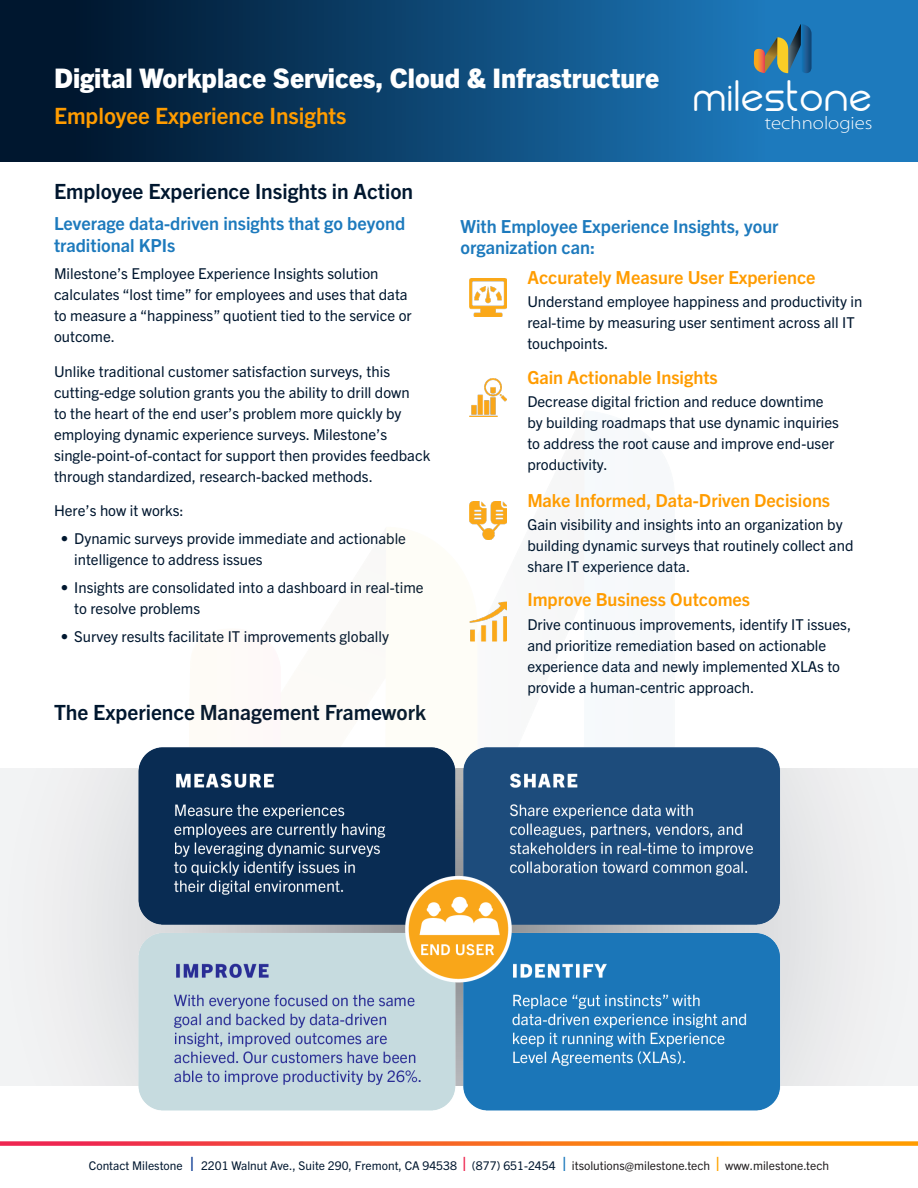
<style>
.page{position:relative;width:918px;height:1188px;background:#fff}
.page>*{position:absolute;margin:0;border:0;box-sizing:border-box;transform-origin:0 0}
.t1{font:45px "Biysk";letter-spacing:.02em;color:#fff;scale:1.04 1}
.t2{font:800 27px "Trade Gothic Next LT Pro";color:#fff}
.t3{font:700 22.5px "Trade Gothic Next LT Pro";color:#ff9c00}
.Section_Title{font:700 21px "Trade Gothic Next LT Pro";color:#00172f}
.t4{font:300 semi-expanded 18.15px "Myriad Pro";color:#fff;scale:1.04 1}
.Subtitle_Blue_Bold{font:700 18px "Trade Gothic Next LT Pro";color:#ff9c00}
.Subtitle_Blue_Bold-2{font:700 18px/21.6px "Trade Gothic Next LT Pro";color:#1d7abd}
.Body_Copy{font:15px/21px "Trade Gothic Next LT Pro";color:#00172f}
.t5{font:12px "Trade Gothic Next LT Pro";color:#00172f}
.s1{font-weight:800;font-size:18px;color:#083992}
.s2{font-weight:800;font-size:18px;color:#ee2650}
.s3{font-weight:800;font-size:18px;color:#1d7abd}
.s4{color:#231f20}
.s5{font-weight:800;font-size:18px;color:#ffa500}
</style>
<div class="page">
<svg style="left:0;top:1141px;width:918px;height:5px"></svg>
<div style="left:0;top:768px;width:918px;height:318px;background:#efeff0"></div>
<div style="left:0;top:0;width:918px;height:162px;background:linear-gradient(to right,#000f23,#2187d0)"></div>
<svg style="left:754px;top:24px;width:58px;height:49px"></svg>
<img style="left:470px;top:279px;width:37px;height:37px">
<img style="left:470px;top:502px;width:37px;height:38px">
<img style="left:470px;top:379px;width:37px;height:37px">
<img style="left:470px;top:602px;width:37px;height:40px">
<img style="left:107px;top:747px;width:705px;height:364px">
<p class="t2" style="left:54px;top:60px;width:607px">Digital Workplace Services, Cloud &amp; Infrastructure</p>
<p class="t3" style="left:54px;top:101px;width:294px">Employee Experience Insights</p>
<p class="t1" style="left:693px;top:80px;width:174px">milestone</p>
<p class="t4" style="left:765px;top:113px;width:105px">technologies</p>
<p class="Section_Title" style="left:54px;top:177px;width:361px">Employee Experience Insights in Action</p>
<p class="Subtitle_Blue_Bold-2" style="left:54px;top:211px;width:353px">Leverage data-driven insights that go beyond traditional KPIs</p>
<p class="Body_Copy" style="left:54px;top:262px;width:359px">Milestone’s Employee Experience Insights solution calculates “lost time” for employees and uses that data to measure a “happiness” quotient tied to the service or outcome.</p>
<p class="Body_Copy" style="left:54px;top:360px;width:378px">Unlike traditional customer satisfaction surveys, this cutting-edge solution grants you the ability to drill down<br>to the heart of the end user’s problem more quickly by employing dynamic experience surveys. Milestone’s single-point-of-contact for support then provides feedback through standardized, research-backed methods.</p>
<p class="Body_Copy" style="left:54px;top:499px;width:131px">Here’s how it works:</p>
<p class="Body_Copy" style="left:74px;top:527px;width:333px;text-indent:-14px">• Dynamic surveys provide immediate and actionable intelligence to address issues</p>
<p class="Body_Copy" style="left:74px;top:576px;width:351px;text-indent:-14px">• Insights are consolidated into a dashboard in real-time to resolve problems</p>
<p class="Body_Copy" style="left:61px;top:625px;width:330px">• Survey results facilitate IT improvements globally</p>
<p class="Section_Title" style="left:54px;top:697px;width:374px">The Experience Management Framework</p>
<p class="Subtitle_Blue_Bold-2" style="left:460px;top:215px;width:320px;line-height:21px">With Employee Experience Insights, your organization can:</p>
<p class="Subtitle_Blue_Bold" style="left:527px;top:265px;width:290px">Accurately Measure User Experience</p>
<p class="Body_Copy" style="left:527px;top:290px;width:337px">Understand employee happiness and productivity in real-time by measuring user sentiment across all IT touchpoints.</p>
<p class="Subtitle_Blue_Bold" style="left:527px;top:365px;width:192px">Gain Actionable Insights</p>
<p class="Body_Copy" style="left:527px;top:390px;width:313px">Decrease digital friction and reduce downtime by building roadmaps that use dynamic inquiries to address the root cause and improve end-user productivity.</p>
<p class="Subtitle_Blue_Bold" style="left:527px;top:488px;width:304px">Make Informed, Data-Driven Decisions</p>
<p class="Body_Copy" style="left:527px;top:513px;width:328px">Gain visibility and insights into an organization by building dynamic surveys that routinely collect and share IT experience data.</p>
<p class="Subtitle_Blue_Bold" style="left:527px;top:587px;width:224px">Improve Business Outcomes</p>
<p class="Body_Copy" style="left:527px;top:613px;width:325px">Drive continuous improvements, identify IT issues, and prioritize remediation based on actionable experience data and newly implemented XLAs to provide a human-centric approach.</p>
<p class="t5" style="left:89px;top:1157px;width:742px">Contact Milestone <span class="s1">|</span> 2201 Walnut Ave., Suite 290, Fremont, CA 94538 <span class="s2">|</span> (877) 651-2454 <span class="s3">|</span> <span class="s4">itsolutions@milestone.tech</span> <span class="s5">|</span> <span class="s4">www.milestone.tech</span></p>
</div>
